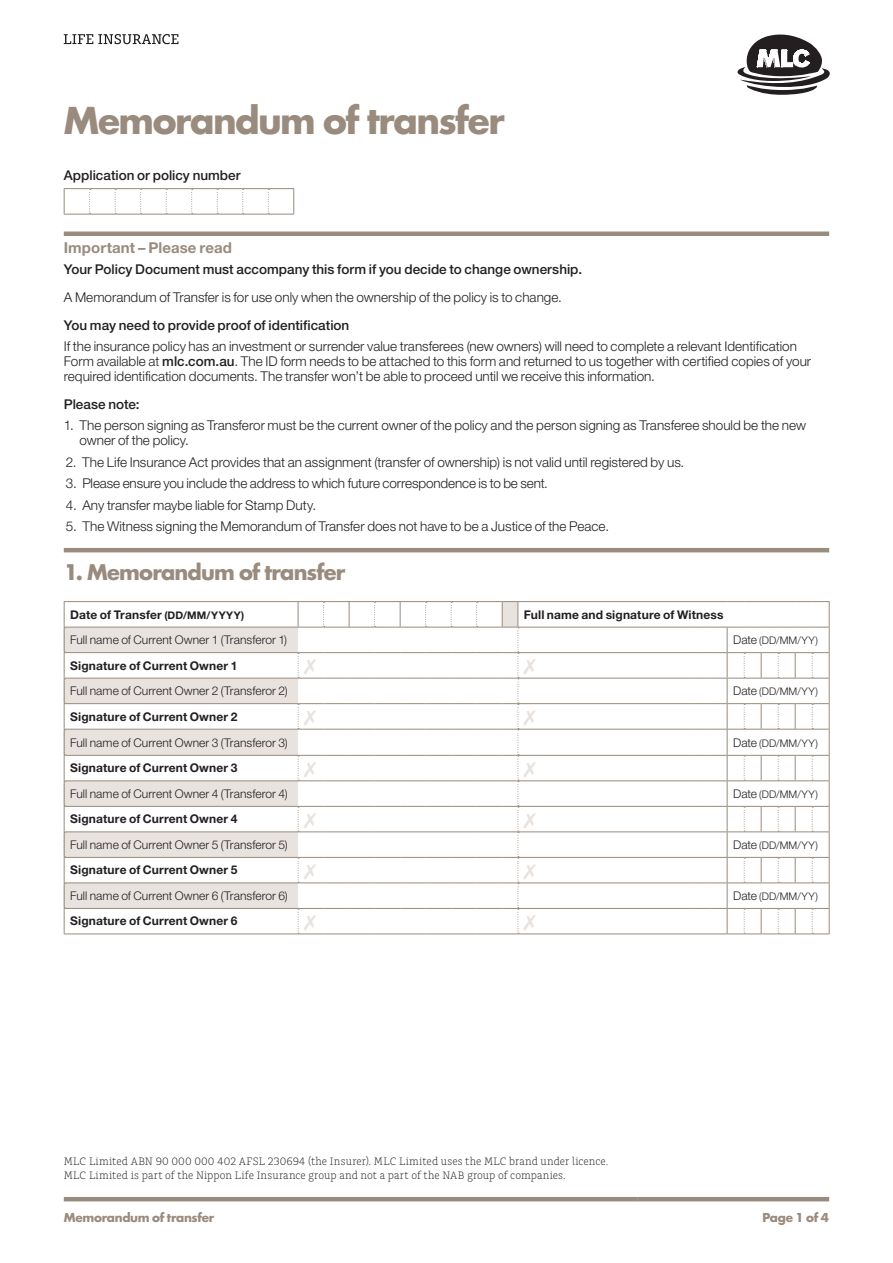
<style>
.page{position:relative;width:893px;height:1263px;background:#fff}
.page>*{position:absolute;margin:0;border:0;box-sizing:border-box;transform-origin:0 0}
.t1{font:700 36px "Futura";letter-spacing:-.04em;color:#998b7d}
.t2{font:700 21px "Futura";letter-spacing:-.04em;color:#998b7d}
.t3{font:700 15px "Helvetica Neue LT Std";letter-spacing:.005em;color:#998b7d}
.t4{font:300 13.5px/15px "Helvetica Neue LT Std";color:#231f20}
.t5{font:500 13.5px "Helvetica Neue LT Std";color:#231f20}
.t6{font:300 12px "Helvetica Neue LT Std";letter-spacing:.005em;color:#231f20}
.t7{font:700 12px "Helvetica Neue LT Std";letter-spacing:.015em;color:#231f20}
.t8{font:700 12px "Futura";letter-spacing:-.025em;color:#998b7d}
.t9{font:300 11.25px/13.5px "Charlie Std";letter-spacing:.01em;color:#231f20}
.t10{font:300 10.5px "Helvetica Neue LT Std";letter-spacing:.01em;color:#231f20}
.s1{font-weight:500}
.s2{font-size:10.5px}
.s3{font-size:12px}
</style>
<div class="page">
<hr style="left:64px;top:1197px;width:574px;height:4px;background:#998b7d">
<hr style="left:638px;top:1197px;width:191px;height:4px;background:#998b7d">
<svg style="left:64px;top:188px;width:230px;height:27px"></svg>
<div style="left:64px;top:231px;width:765px;height:5px;background:#998b7d"></div>
<hr style="left:64px;top:548px;width:765px;height:4px;background:#998b7d">
<svg style="left:65px;top:602px;width:233px;height:306px;fill:#e8e3df"></svg>
<hr style="left:64px;top:601px;width:234px;height:1px;background:#998b7d">
<hr style="left:518px;top:601px;width:175px;height:1px;background:#998b7d">
<hr style="left:64px;top:627px;width:234px;height:1px;background:#998b7d">
<hr style="left:518px;top:627px;width:175px;height:1px;background:#998b7d">
<hr style="left:64px;top:652px;width:234px;height:1px;background:#998b7d">
<hr style="left:518px;top:652px;width:175px;height:1px;background:#998b7d">
<hr style="left:64px;top:678px;width:234px;height:1px;background:#998b7d">
<hr style="left:518px;top:678px;width:175px;height:1px;background:#998b7d">
<hr style="left:64px;top:703px;width:234px;height:1px;background:#998b7d">
<hr style="left:518px;top:703px;width:175px;height:1px;background:#998b7d">
<hr style="left:64px;top:729px;width:234px;height:1px;background:#998b7d">
<hr style="left:518px;top:729px;width:175px;height:1px;background:#998b7d">
<hr style="left:64px;top:755px;width:234px;height:1px;background:#998b7d">
<hr style="left:518px;top:755px;width:175px;height:1px;background:#998b7d">
<hr style="left:64px;top:780px;width:234px;height:1px;background:#998b7d">
<hr style="left:518px;top:780px;width:175px;height:1px;background:#998b7d">
<hr style="left:64px;top:806px;width:234px;height:1px;background:#998b7d">
<hr style="left:518px;top:806px;width:175px;height:1px;background:#998b7d">
<hr style="left:64px;top:831px;width:234px;height:1px;background:#998b7d">
<hr style="left:518px;top:831px;width:175px;height:1px;background:#998b7d">
<hr style="left:64px;top:857px;width:234px;height:1px;background:#998b7d">
<hr style="left:518px;top:857px;width:175px;height:1px;background:#998b7d">
<hr style="left:64px;top:882px;width:234px;height:1px;background:#998b7d">
<hr style="left:518px;top:882px;width:175px;height:1px;background:#998b7d">
<svg style="left:64px;top:602px;width:1px;height:331px"></svg>
<hr style="left:64px;top:933px;width:234px;height:1px;background:#998b7d">
<hr style="left:64px;top:908px;width:234px;height:1px;background:#998b7d">
<hr style="left:518px;top:908px;width:175px;height:1px;background:#998b7d">
<hr style="left:518px;top:933px;width:175px;height:1px;background:#998b7d">
<svg style="left:693px;top:601px;width:137px;height:333px"></svg>
<svg style="left:737px;top:34px;width:92px;height:61px"></svg>
<svg style="left:64px;top:34px;width:115px;height:10px"></svg>
<svg style="left:298px;top:601px;width:238px;height:333px"></svg>
<h1 class="t1" style="left:64px;top:95px;width:442px">Memorandum of transfer</h1>
<p class="t5" style="left:64px;top:167px;width:178px">Application or policy number</p>
<p class="t3" style="left:64px;top:238px;width:170px">Important – Please read</p>
<p class="t5" style="left:64px;top:261px;width:520px">Your Policy Document must accompany this form if you decide to change ownership.</p>
<p class="t4" style="left:64px;top:290px;width:500px">A Memorandum of Transfer is for use only when the ownership of the policy is to change.</p>
<p class="t5" style="left:64px;top:317px;width:287px">You may need to provide proof of identification</p>
<p class="t4" style="left:64px;top:339px;width:749px">If the insurance policy has an investment or surrender value transferees (new owners) will need to complete a relevant Identification<br>Form available at <span class="s1">mlc.com.au</span>. The ID form needs to be attached to this form and returned to us together with certified copies of your required identification documents. The transfer won’t be able to proceed until we receive this information.</p>
<p class="t5" style="left:64px;top:396px;width:77px">Please note:</p>
<p class="t4" style="left:80px;top:418px;width:728px;text-indent:-16px">1. The person signing as Transferor must be the current owner of the policy and the person signing as Transferee should be the new owner of the policy.</p>
<p class="t4" style="left:66px;top:454px;width:620px">2. The Life Insurance Act provides that an assignment (transfer of ownership) is not valid until registered by us.</p>
<p class="t4" style="left:66px;top:476px;width:484px">3. Please ensure you include the address to which future correspondence is to be sent.</p>
<p class="t4" style="left:66px;top:497px;width:252px">4. Any transfer maybe liable for Stamp Duty.</p>
<p class="t4" style="left:66px;top:518px;width:545px">5. The Witness signing the Memorandum of Transfer does not have to be a Justice of the Peace.</p>
<h2 class="t2" style="left:64px;top:557px;width:283px">1. Memorandum of transfer</h2>
<p class="t7" style="left:70px;top:607px;width:176px">Date of Transfer <span class="s2">(DD/MM/YYYY)</span></p>
<p class="t7" style="left:524px;top:607px;width:201px">Full name and signature of Witness</p>
<p class="t6" style="left:70px;top:632px;width:218px">Full name of Current Owner 1 (Transferor 1)</p>
<p class="t10" style="left:733px;top:634px;width:86px"><span class="s3">Date</span> (DD/MM/YY)</p>
<p class="t7" style="left:70px;top:658px;width:169px">Signature of Current Owner 1</p>
<p class="t6" style="left:70px;top:683px;width:219px">Full name of Current Owner 2 (Transferor 2)</p>
<p class="t10" style="left:733px;top:685px;width:86px"><span class="s3">Date</span> (DD/MM/YY)</p>
<p class="t7" style="left:70px;top:709px;width:169px">Signature of Current Owner 2</p>
<p class="t6" style="left:70px;top:735px;width:219px">Full name of Current Owner 3 (Transferor 3)</p>
<p class="t10" style="left:733px;top:736px;width:86px"><span class="s3">Date</span> (DD/MM/YY)</p>
<p class="t7" style="left:70px;top:761px;width:169px">Signature of Current Owner 3</p>
<p class="t6" style="left:70px;top:786px;width:219px">Full name of Current Owner 4 (Transferor 4)</p>
<p class="t10" style="left:733px;top:788px;width:86px"><span class="s3">Date</span> (DD/MM/YY)</p>
<p class="t7" style="left:70px;top:812px;width:169px">Signature of Current Owner 4</p>
<p class="t6" style="left:70px;top:837px;width:219px">Full name of Current Owner 5 (Transferor 5)</p>
<p class="t10" style="left:733px;top:839px;width:86px"><span class="s3">Date</span> (DD/MM/YY)</p>
<p class="t7" style="left:70px;top:863px;width:169px">Signature of Current Owner 5</p>
<p class="t6" style="left:70px;top:888px;width:219px">Full name of Current Owner 6 (Transferor 6)</p>
<p class="t10" style="left:733px;top:890px;width:86px"><span class="s3">Date</span> (DD/MM/YY)</p>
<p class="t7" style="left:70px;top:914px;width:169px">Signature of Current Owner 6</p>
<p class="t9" style="left:64px;top:1155px;width:546px">MLC Limited ABN 90 000 000 402 AFSL 230694 (the Insurer). MLC Limited uses the MLC brand under licence.<br>MLC Limited is part of the Nippon Life Insurance group and not a part of the NAB group of companies.</p>
<p class="t8" style="left:64px;top:1209px;width:152px">Memorandum of transfer</p>
<p class="t8" style="left:762px;top:1209px;width:68px">Page 1 of 4</p>
</div>
